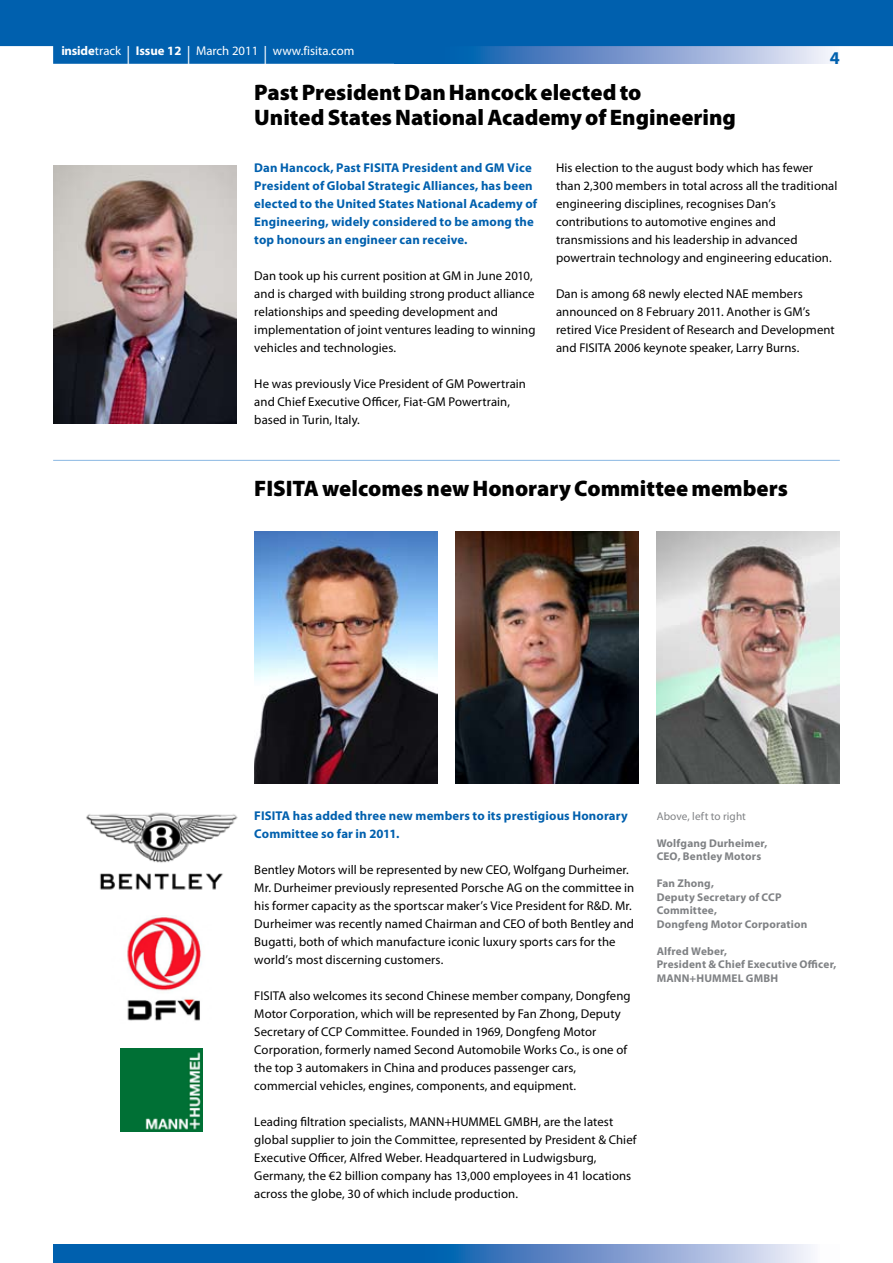
<style>
.page{position:relative;width:893px;height:1263px;background:#fff}
.page>*{position:absolute;margin:0;border:0;box-sizing:border-box;transform-origin:0 0}
.t1{font:900 22.5px/25.5px "Myriad Pro";color:#000}
.t2{font:700 18px "Myriad Pro";color:#0060ae}
.t3{font:12.75px/18px "Myriad Pro";letter-spacing:.005em;color:#000}
.t4{font:700 12.75px/18px "Myriad Pro";letter-spacing:.01em;color:#0060ae}
.t5{font:12.75px "Myriad Pro";color:#fff}
.t6{font:700 11.25px/13.5px "Myriad Pro";letter-spacing:.015em;color:#808285}
.t7{font:11.25px "Myriad Pro";letter-spacing:.01em;color:#808285}
.s1{font-weight:700}
.s2{font-size:21.3px}
</style>
<div class="page">
<hr style="left:53px;top:460px;width:787px;height:1px;background:#97c0e6">
<svg style="left:0;top:0;width:893px;height:64px;background:#186db5"></svg>
<div style="left:53px;top:1245px;width:349px;height:18px;background:#0060ae"></div>
<svg style="left:402px;top:1245px;width:409px;height:18px;background:#759bce"></svg>
<img style="left:254px;top:532px;width:183px;height:252px">
<img style="left:455px;top:532px;width:184px;height:252px">
<img style="left:657px;top:532px;width:183px;height:252px">
<img style="left:53px;top:166px;width:183px;height:258px">
<img style="left:86px;top:812px;width:152px;height:78px">
<img style="left:127px;top:915px;width:74px;height:106px">
<img style="left:120px;top:1049px;width:83px;height:82px">
<p class="t5" style="left:61px;top:43px;width:295px"><span class="s1">inside</span>track <span class="s2">|</span> <span class="s1">Issue 12</span> <span class="s2">|</span> March 2011 <span class="s2">|</span> www.fisita.com</p>
<h2 class="t2" style="left:830px;top:46px;width:11px">4</h2>
<h1 class="t1" style="left:254px;top:79px;width:483px">Past President Dan Hancock elected to<br>United States National Academy of Engineering</h1>
<p class="t4" style="left:254px;top:158px;width:284px">Dan Hancock, Past FISITA President and GM Vice President of Global Strategic Alliances, has been elected to the United States National Academy of Engineering, widely considered to be among the top honours an engineer can receive.</p>
<p class="t3" style="left:254px;top:266px;width:283px">Dan took up his current position at GM in June 2010, and is charged with building strong product alliance relationships and speeding development and implementation of joint ventures leading to winning vehicles and technologies.</p>
<p class="t3" style="left:254px;top:374px;width:273px">He was previously Vice President of GM Powertrain and Chief Executive Officer, Fiat-GM Powertrain, based in Turin, Italy.</p>
<p class="t3" style="left:556px;top:158px;width:283px">His election to the august body which has fewer than 2,300 members in total across all the traditional engineering disciplines, recognises Dan’s contributions to automotive engines and transmissions and his leadership in advanced powertrain technology and engineering education.</p>
<p class="t3" style="left:556px;top:284px;width:280px">Dan is among 68 newly elected NAE members announced on 8 February 2011. Another is GM’s retired Vice President of Research and Development and FISITA 2006 keynote speaker, Larry Burns.</p>
<h1 class="t1" style="left:254px;top:475px;width:535px">FISITA welcomes new Honorary Committee members</h1>
<p class="t4" style="left:254px;top:806px;width:375px">FISITA has added three new members to its prestigious Honorary<br>Committee so far in 2011.</p>
<p class="t3" style="left:254px;top:860px;width:381px">Bentley Motors will be represented by new CEO, Wolfgang Durheimer.<br>Mr. Durheimer previously represented Porsche AG on the committee in his former capacity as the sportscar maker’s Vice President for R&amp;D. Mr.<br>Durheimer was recently named Chairman and CEO of both Bentley and Bugatti, both of which manufacture iconic luxury sports cars for the world’s most discerning customers.</p>
<p class="t3" style="left:254px;top:986px;width:378px">FISITA also welcomes its second Chinese member company, Dongfeng Motor Corporation, which will be represented by Fan Zhong, Deputy Secretary of CCP Committee. Founded in 1969, Dongfeng Motor Corporation, formerly named Second Automobile Works Co., is one of the top 3 automakers in China and produces passenger cars, commercial vehicles, engines, components, and equipment.</p>
<p class="t3" style="left:254px;top:1112px;width:384px">Leading filtration specialists, MANN+HUMMEL GMBH, are the latest global supplier to join the Committee, represented by President &amp; Chief Executive Officer, Alfred Weber. Headquartered in Ludwigsburg, Germany, the €2 billion company has 13,000 employees in 41 locations across the globe, 30 of which include production.</p>
<p class="t7" style="left:657px;top:809px;width:91px">Above, left to right</p>
<p class="t6" style="left:657px;top:836px;width:112px">Wolfgang Durheimer,<br>CEO, Bentley Motors</p>
<p class="t6" style="left:657px;top:876px;width:152px">Fan Zhong,<br>Deputy Secretary of CCP<br>Committee,<br>Dongfeng Motor Corporation</p>
<p class="t6" style="left:657px;top:944px;width:181px">Alfred Weber,<br>President &amp; Chief Executive Officer,<br>MANN+HUMMEL GMBH</p>
</div>
